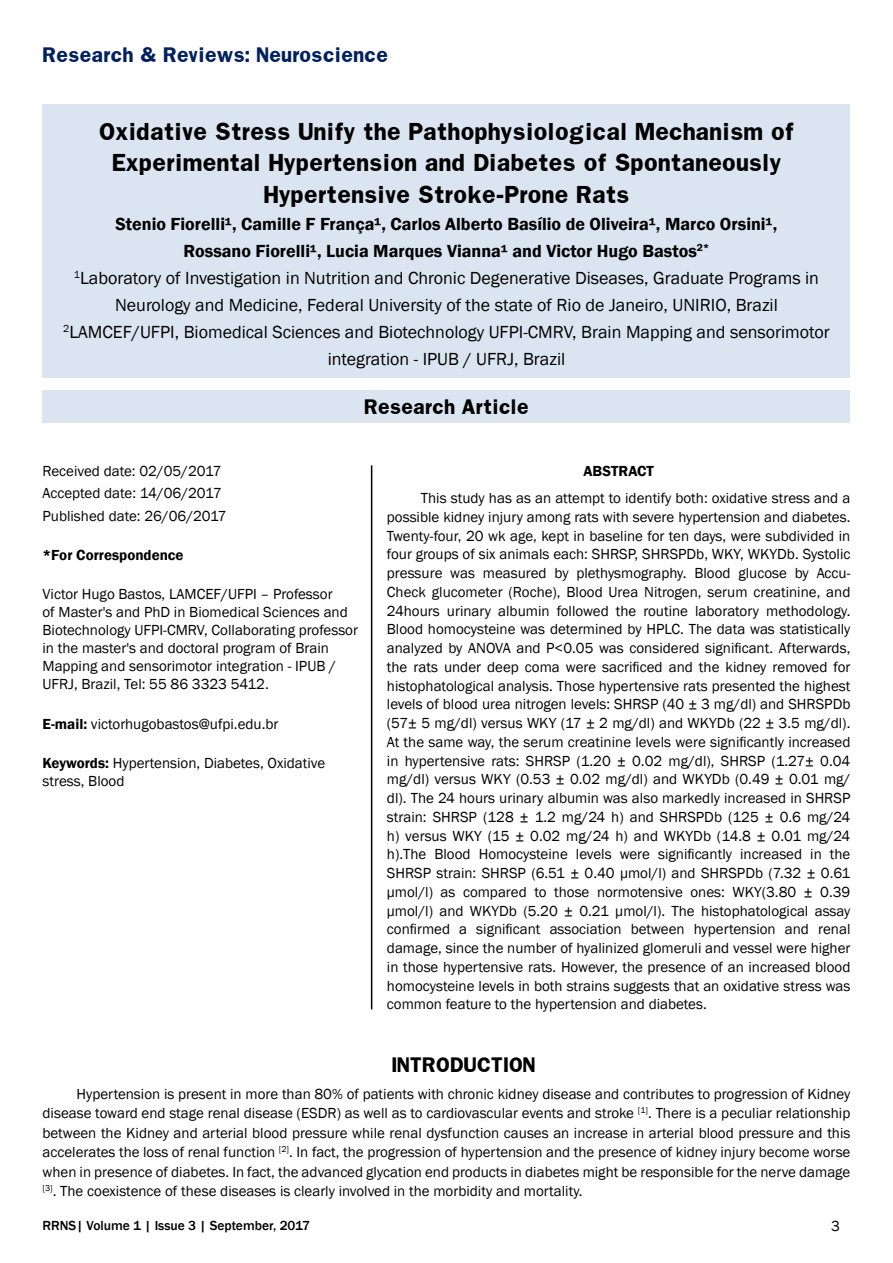
<style>
.page{position:relative;width:893px;height:1263px;background:#fff}
.page>*{position:absolute;margin:0;border:0;box-sizing:border-box;transform-origin:0 0}
.t1{font:700 21px/31.5px "Franklin";color:#000;text-align:center}
.t2{font:18px/27px "Franklin Gothic";color:#000;text-align:center}
.t3{font:600 18px/27px "Franklin Gothic";color:#000;text-align:center}
.t4{font:700 18px "Franklin";color:#002060}
.t5{font:700 18px "Franklin";color:#000}
.t6{font:15px/18.8px "Franklin Gothic";color:#000}
.Default{font:600 15px "Franklin Gothic";color:#000}
.t7{font:500 13.5px "Franklin Gothic";color:#000}
.s1{font-weight:600}
</style>
<div class="page">
<div style="left:43px;top:104px;width:807px;height:274px;background:#dbe5f1"></div>
<div style="left:43px;top:390px;width:807px;height:33px;background:#dbe5f1"></div>
<hr style="left:371px;top:465px;width:1px;height:544px;background:#000">
<p class="t4" style="left:43px;top:43px;width:347px">Research &amp; Reviews: Neuroscience</p>
<p class="t1" style="left:99px;top:115px;width:697px">Oxidative Stress Unify the Pathophysiological Mechanism of<br>Experimental Hypertension and Diabetes of Spontaneously<br>Hypertensive Stroke-Prone Rats</p>
<p class="t3" style="left:116px;top:211px;width:663px">Stenio Fiorelli¹, Camille F França¹, Carlos Alberto Basílio de Oliveira¹, Marco Orsini¹,<br>Rossano Fiorelli¹, Lucia Marques Vianna¹ and Victor Hugo Bastos<sup>2*</sup></p>
<p class="t2" style="left:74px;top:265px;width:747px"><sup>1</sup>Laboratory of Investigation in Nutrition and Chronic Degenerative Diseases, Graduate Programs in<br>Neurology and Medicine, Federal University of the state of Rio de Janeiro, UNIRIO, Brazil</p>
<p class="t2" style="left:63px;top:319px;width:768px"><sup>2</sup>LAMCEF/UFPI, Biomedical Sciences and Biotechnology UFPI-CMRV, Brain Mapping and sensorimotor integration - IPUB / UFRJ, Brazil</p>
<p class="t5" style="left:364px;top:395px;width:166px">Research Article</p>
<p class="t6" style="left:43px;top:462px;width:181px">Received date: 02/05/2017</p>
<p class="t6" style="left:43px;top:484px;width:181px">Accepted date: 14/06/2017</p>
<p class="t6" style="left:43px;top:507px;width:186px">Published date: 26/06/2017</p>
<p class="Default" style="left:43px;top:546px;width:143px">*For Correspondence</p>
<p class="t6" style="left:43px;top:586px;width:317px;line-height:18px">Victor Hugo Bastos, LAMCEF/UFPI – Professor<br>of Master's and PhD in Biomedical Sciences and Biotechnology UFPI-CMRV, Collaborating professor in the master's and doctoral program of Brain Mapping and sensorimotor integration - IPUB / UFRJ, Brazil, Tel: 55 86 3323 5412.</p>
<p class="t6" style="left:43px;top:715px;width:237px"><span class="s1">E-mail:</span> victorhugobastos@ufpi.edu.br</p>
<p class="t6" style="left:43px;top:754px;width:284px;line-height:18px"><span class="s1">Keywords:</span> Hypertension, Diabetes, Oxidative stress, Blood</p>
<p class="Default" style="left:583px;top:462px;width:72px">ABSTRACT</p>
<p class="t6" style="left:387px;top:489px;width:465px;text-align:justify;text-indent:34px">This study has as an attempt to identify both: oxidative stress and a possible kidney injury among rats with severe hypertension and diabetes.<br>Twenty-four, 20 wk age, kept in baseline for ten days, were subdivided in four groups of six animals each: SHRSP, SHRSPDb, WKY, WKYDb. Systolic pressure was measured by plethysmography. Blood glucose by Accu-Check glucometer (Roche), Blood Urea Nitrogen, serum creatinine, and 24hours urinary albumin followed the routine laboratory methodology.<br>Blood homocysteine was determined by HPLC. The data was statistically analyzed by ANOVA and P&lt;0.05 was considered significant. Afterwards, the rats under deep coma were sacrificed and the kidney removed for histophatological analysis. Those hypertensive rats presented the highest levels of blood urea nitrogen levels: SHRSP (40 ± 3 mg/dl) and SHRSPDb (57± 5 mg/dl) versus WKY (17 ± 2 mg/dl) and WKYDb (22 ± 3.5 mg/dl).<br>At the same way, the serum creatinine levels were significantly increased in hypertensive rats: SHRSP (1.20 ± 0.02 mg/dl), SHRSP (1.27± 0.04 mg/dl) versus WKY (0.53 ± 0.02 mg/dl) and WKYDb (0.49 ± 0.01 mg/ dl). The 24 hours urinary albumin was also markedly increased in SHRSP strain: SHRSP (128 ± 1.2 mg/24 h) and SHRSPDb (125 ± 0.6 mg/24 h) versus WKY (15 ± 0.02 mg/24 h) and WKYDb (14.8 ± 0.01 mg/24 h).The Blood Homocysteine levels were significantly increased in the SHRSP strain: SHRSP (6.51 ± 0.40 µmol/l) and SHRSPDb (7.32 ± 0.61 µmol/l) as compared to those normotensive ones: WKY(3.80 ± 0.39 µmol/l) and WKYDb (5.20 ± 0.21 µmol/l). The histophatological assay confirmed a significant association between hypertension and renal damage, since the number of hyalinized glomeruli and vessel were higher in those hypertensive rats. However, the presence of an increased blood homocysteine levels in both strains suggests that an oxidative stress was common feature to the hypertension and diabetes.</p>
<p class="t5" style="left:391px;top:1052px;width:146px">INTRODUCTION</p>
<p class="t6" style="left:43px;top:1084px;width:809px;line-height:19.5px;text-align:justify;text-indent:34px">Hypertension is present in more than 80% of patients with chronic kidney disease and contributes to progression of Kidney disease toward end stage renal disease (ESDR) as well as to cardiovascular events and stroke <sup>[1]</sup>. There is a peculiar relationship between the Kidney and arterial blood pressure while renal dysfunction causes an increase in arterial blood pressure and this accelerates the loss of renal function <sup>[2]</sup>. In fact, the progression of hypertension and the presence of kidney injury become worse when in presence of diabetes. In fact, the advanced glycation end products in diabetes might be responsible for the nerve damage <sup>[3]</sup>. The coexistence of these diseases is clearly involved in the morbidity and mortality.</p>
<p class="t7" style="left:43px;top:1217px;width:269px">RRNS| Volume 1 | Issue 3 | September, 2017</p>
<p class="t6" style="left:831px;top:1217px;width:10px">3</p>
</div>
